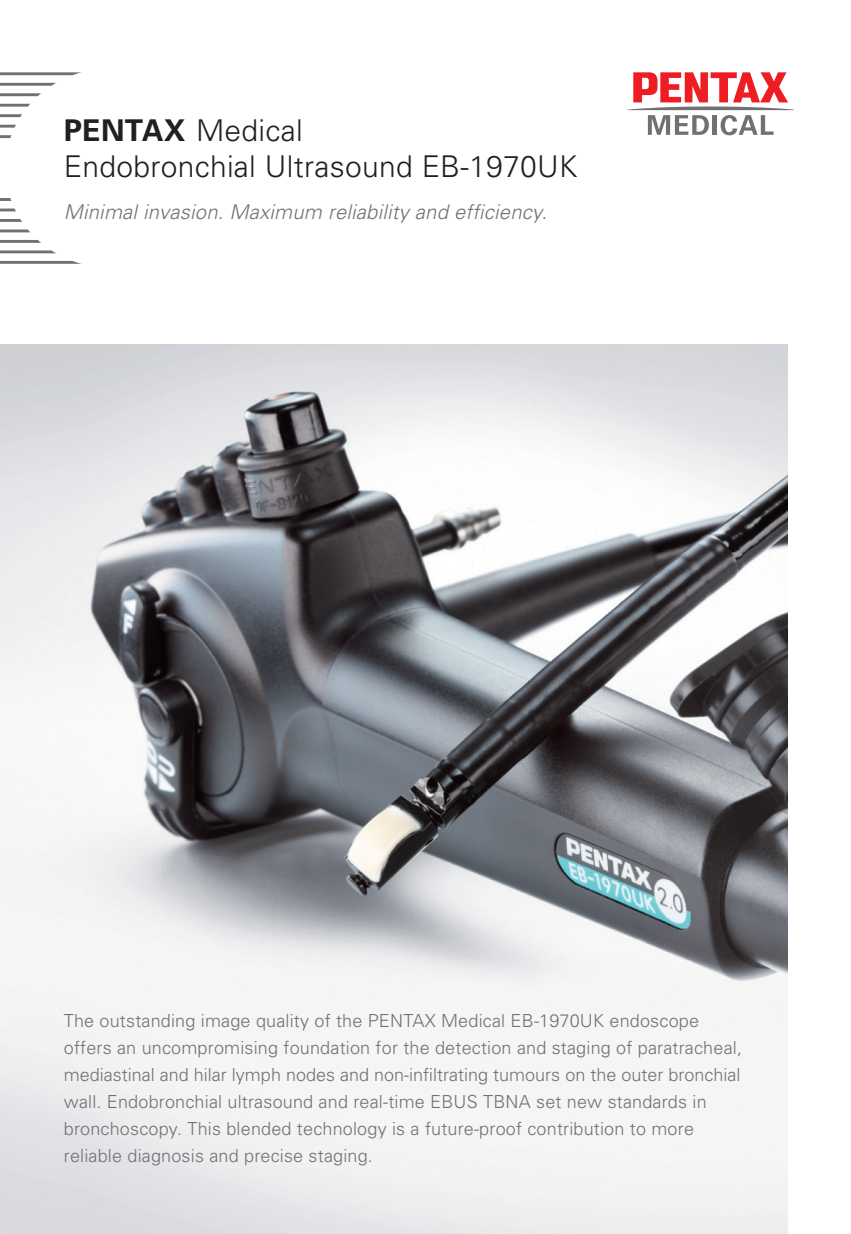
<style>
.page{position:relative;width:851px;height:1234px;background:#fff}
.page>*{position:absolute;margin:0;border:0;box-sizing:border-box;transform-origin:0 0}
.t1{font:300 30px/36px "Univers";letter-spacing:.01em;color:#231f20}
.t2{font:italic 300 20.25px "Univers";letter-spacing:.01em;color:#717074}
.t3{font:300 18px/27px "Univers";letter-spacing:.01em;color:#717074}
.s1{font-weight:700}
</style>
<div class="page">
<img style="left:0;top:344px;width:787px;height:889px">
<svg style="left:627px;top:72px;width:166px;height:63px"></svg>
<svg style="left:0;top:72px;width:81px;height:3px"></svg>
<svg style="left:0;top:83px;width:56px;height:3px"></svg>
<svg style="left:0;top:93px;width:41px;height:3px"></svg>
<svg style="left:0;top:104px;width:30px;height:3px"></svg>
<svg style="left:0;top:114px;width:22px;height:3px"></svg>
<svg style="left:0;top:125px;width:16px;height:3px"></svg>
<svg style="left:0;top:135px;width:11px;height:3px"></svg>
<svg style="left:0;top:198px;width:11px;height:3px"></svg>
<svg style="left:0;top:208px;width:16px;height:3px"></svg>
<svg style="left:0;top:219px;width:22px;height:3px"></svg>
<svg style="left:0;top:229px;width:30px;height:3px"></svg>
<svg style="left:0;top:240px;width:41px;height:3px"></svg>
<svg style="left:0;top:250px;width:56px;height:3px"></svg>
<svg style="left:0;top:261px;width:81px;height:3px"></svg>
<h1 class="t1" style="left:64px;top:112px;width:515px"><span class="s1">PENTAX</span> Medical<br>Endobronchial Ultrasound EB-1970UK</h1>
<p class="t2" style="left:64px;top:200px;width:484px">Minimal invasion. Maximum reliability and efficiency.</p>
<p class="t3" style="left:64px;top:1006px;width:679px">The outstanding image quality of the PENTAX Medical EB-1970UK endoscope offers an uncompromising foundation for the detection and staging of paratracheal, mediastinal and hilar lymph nodes and non-infiltrating tumours on the outer bronchial wall. Endobronchial ultrasound and real-time EBUS TBNA set new standards in bronchoscopy. This blended technology is a future-proof contribution to more reliable diagnosis and precise staging.</p>
</div>
